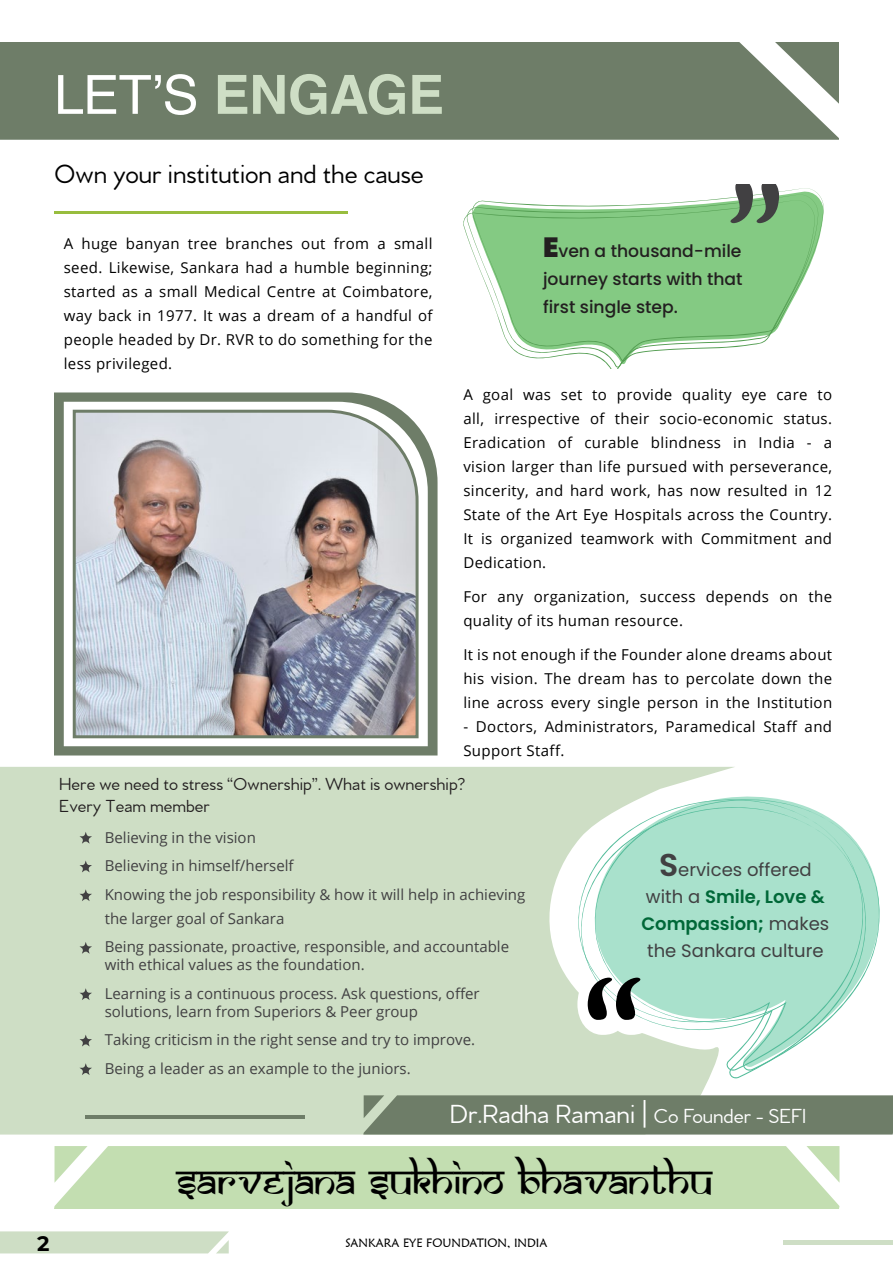
<style>
.page{position:relative;width:893px;height:1263px;background:#fff}
.page>*{position:absolute;margin:0;border:0;box-sizing:border-box;transform-origin:0 0}
._44_Main_Header_blac{font:700 54px "Helvetica";letter-spacing:-.01em;color:#cedec5}
.t1{font:42px "Samarkan Normal";color:#000}
.t2{font:500 27px "Venti CF";color:#000}
.t3{font:500 27px "Venti CF";color:#fff}
.t4{font:700 21px "Montserrat";color:#000}
.t5{font:18px/27px "Poppins";color:#414042;text-align:center}
.t6{font:500 18px/22.4px "Venti CF";color:#231f20}
.t7{font:500 17.1px/27.8px "Poppins";color:#231f20;text-align:justify}
.Body_Text{font:15px/24px "Open Sans";letter-spacing:.025em;color:#000;text-align:justify}
.t8{font:15px/28.5px "Open Sans";color:#414042}
.t9{font:12px "Maiandra GD";color:#000}
.s1{font-weight:400;color:#fff}
.s2{font-weight:900;font-size:27.75px}
.s3{font-weight:600;font-size:31.5px}
.s4{font-weight:600;color:#006838}
.s5{font-size:21px}
</style>
<div class="page">
<svg style="left:0;top:1231px;width:229px;height:22px;background:#d0dfc7"></svg>
<div style="left:783px;top:1240px;width:110px;height:5px;background:#cedec5"></div>
<svg style="left:54px;top:392px;width:384px;height:363px;background:#7f8c79"></svg>
<svg style="left:64px;top:402px;width:364px;height:344px"></svg>
<div style="left:0;top:42px;width:839px;height:98px;background:#6e7d68"></div>
<div style="left:54px;top:1146px;width:785px;height:63px;background:#c3deb1"></div>
<img style="left:71px;top:408px;width:349px;height:332px">
<svg style="left:471px;top:188px;width:352px;height:173px;fill:#84ca83"></svg>
<svg style="left:730px;top:185px;width:49px;height:38px;background:#6e866f"></svg>
<svg style="left:735px;top:796px;width:145px;height:275px;fill:#a9e1cc"></svg>
<svg style="left:0;top:767px;width:735px;height:367px;background:#ccdfc8"></svg>
<svg style="left:79px;top:832px;width:13px;height:12px"></svg>
<svg style="left:79px;top:860px;width:13px;height:12px"></svg>
<svg style="left:79px;top:889px;width:13px;height:12px"></svg>
<svg style="left:79px;top:942px;width:13px;height:12px"></svg>
<svg style="left:79px;top:988px;width:13px;height:12px"></svg>
<svg style="left:79px;top:1034px;width:13px;height:12px"></svg>
<svg style="left:79px;top:1063px;width:13px;height:12px"></svg>
<div style="left:363px;top:1095px;width:530px;height:39px;background:#6e7d68"></div>
<hr style="left:86px;top:1115px;width:219px;height:3px;background:#6e7d68">
<hr style="left:54px;top:212px;width:294px;height:2px;background:#98bd3e">
<p class="_44_Main_Header_blac" style="left:54px;top:51px;width:391px"><span class="s1">LET’S</span> ENGAGE</p>
<p class="t2" style="left:54px;top:158px;width:371px">Own your institution and the cause</p>
<p class="Body_Text" style="left:64px;top:231px;width:370px">A huge banyan tree branches out from a small seed. Likewise, Sankara had a humble beginning; started as a small Medical Centre at Coimbatore, way back in 1977. It was a dream of a handful of people headed by Dr. RVR to do something for the less privileged.</p>
<p class="t7" style="left:543px;top:238px;width:201px"><span class="s2">E</span>ven a thousand-mile journey starts with that first single step.</p>
<p class="Body_Text" style="left:463px;top:382px;width:370px">A goal was set to provide quality eye care to all, irrespective of their socio-economic status.<br>Eradication of curable blindness in India - a vision larger than life pursued with perseverance, sincerity, and hard work, has now resulted in 12<br>State of the Art Eye Hospitals across the Country.<br>It is organized teamwork with Commitment and Dedication.</p>
<p class="Body_Text" style="left:463px;top:584px;width:370px">For any organization, success depends on the quality of its human resource.</p>
<p class="Body_Text" style="left:463px;top:642px;width:370px">It is not enough if the Founder alone dreams about his vision. The dream has to percolate down the line across every single person in the Institution</p>
<p class="Body_Text" style="left:463px;top:714px;width:370px">- Doctors, Administrators, Paramedical Staff and<br>Support Staff.</p>
<p class="t6" style="left:59px;top:773px;width:407px">Here we need to stress “Ownership”. What is ownership?<br>Every Team member</p>
<p class="t8" style="left:105px;top:823px;width:422px">Believing in the vision<br>Believing in himself/herself<br>Knowing the job responsibility &amp; how it will help in achieving</p>
<p class="t8" style="left:105px;top:904px;width:406px">the larger goal of Sankara<br>Being passionate, proactive, responsible, and accountable</p>
<p class="t8" style="left:105px;top:950px;width:376px">with ethical values as the foundation.<br>Learning is a continuous process. Ask questions, offer</p>
<p class="t8" style="left:105px;top:997px;width:372px">solutions, learn from Superiors &amp; Peer group<br>Taking criticism in the right sense and try to improve.<br>Being a leader as an example to the juniors.</p>
<p class="t5" style="left:641px;top:856px;width:189px"><span class="s3">S</span>ervices offered with a <span class="s4">Smile, Love &amp;<br>Compassion;</span> makes the Sankara culture</p>
<p class="t3" style="left:450px;top:1097px;width:358px">Dr.Radha Ramani | <span class="s5">Co Founder - SEFI</span></p>
<p class="t1" style="left:176px;top:1156px;width:538px">Sarvejana Sukhino Bhavanthu</p>
<h3 class="t4" style="left:37px;top:1228px;width:14px">2</h3>
<p class="t9" style="left:346px;top:1235px;width:203px">SANKARA EYE FOUNDATION, INDIA</p>
</div>
